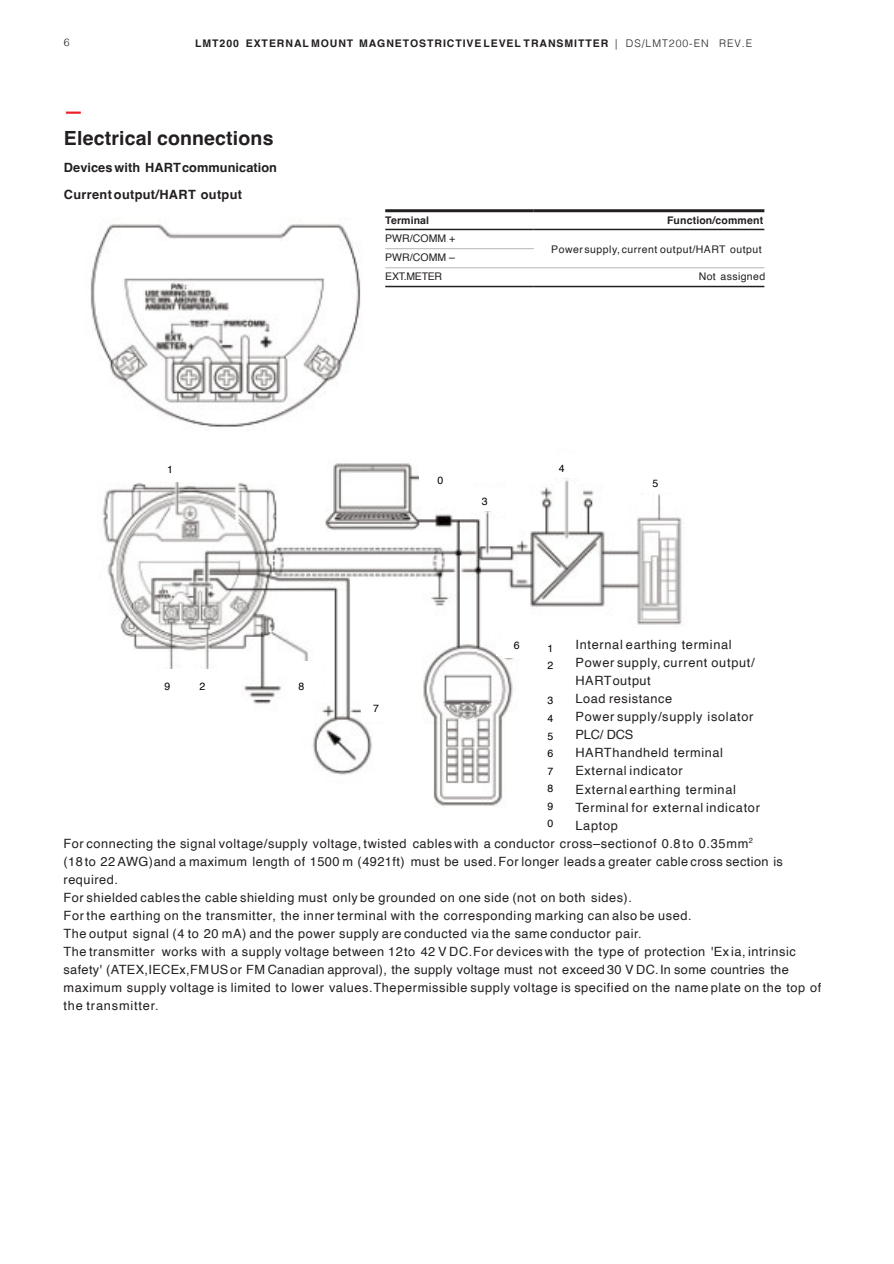
<style>
.page{position:relative;width:894px;height:1264px;background:#fff}
.page>*{position:absolute;margin:0;border:0;box-sizing:border-box;transform-origin:0 0}
.t1{font:700 19.5px "Helvetica";letter-spacing:.01em;color:#231f20}
.t2{font:700 19.5px "Helvetica";color:#ed1c29}
.t3{font:12.75px/18px "Helvetica";letter-spacing:.045em;color:#231f20}
.t4{font:700 12.75px/27px "Helvetica";letter-spacing:.005em;color:#231f20}
.t5{font:700 10.5px "Helvetica";letter-spacing:.09em;color:#231f20}
.t6{font:10.5px "Helvetica";letter-spacing:.045em;color:#231f20}
.t7{font:10.5px/17.5px "Helvetica";color:#000003}
.t8{font:10.5px/19px "Helvetica";letter-spacing:-.025em;color:#231f20}
.t9{font:700 10.5px "Helvetica";letter-spacing:.015em;color:#231f20}
.t10{font:700 10.5px "Helvetica";letter-spacing:.01em;color:#231f20}
.t11{font:300 10.5px "Helvetica";color:#231f20}
.s1{font-weight:300}
.s2{font-weight:700}
</style>
<div class="page">
<img style="left:102px;top:463px;width:580px;height:343px">
<img style="left:90px;top:224px;width:271px;height:203px">
<svg style="left:385px;top:230px;width:379px;height:56px"></svg>
<hr style="left:385px;top:229px;width:148px;height:1px;background:#231f20">
<hr style="left:533px;top:229px;width:231px;height:1px;background:#231f20">
<hr style="left:385px;top:209px;width:148px;height:3px;background:#231f20">
<hr style="left:533px;top:209px;width:231px;height:3px;background:#231f20">
<hr style="left:385px;top:248px;width:148px;height:1px;background:#b2b4b6">
<hr style="left:385px;top:267px;width:148px;height:1px;background:#b2b4b6">
<hr style="left:533px;top:267px;width:231px;height:1px;background:#b2b4b6">
<hr style="left:385px;top:286px;width:148px;height:1px;background:#231f20">
<hr style="left:533px;top:286px;width:231px;height:1px;background:#231f20">
<div style="left:639px;top:470px;width:37px;height:22px;background:#fff"></div>
<div style="left:545px;top:455px;width:38px;height:22px;background:#fff"></div>
<div style="left:469px;top:488px;width:37px;height:22px;background:#fff"></div>
<div style="left:501px;top:627px;width:38px;height:30px;background:#fff"></div>
<div style="left:361px;top:689px;width:37px;height:32px;background:#fff"></div>
<div style="left:286px;top:661px;width:38px;height:29px;background:#fff"></div>
<div style="left:286px;top:668px;width:38px;height:30px;background:#fff"></div>
<div style="left:187px;top:668px;width:38px;height:30px;background:#fff"></div>
<div style="left:152px;top:668px;width:38px;height:30px;background:#fff"></div>
<div style="left:155px;top:451px;width:37px;height:30px;background:#fff"></div>
<div style="left:541px;top:622px;width:31px;height:210px;background:#fff"></div>
<div style="left:419px;top:457px;width:48px;height:41px;background:#fff"></div>
<div style="left:496px;top:638px;width:9px;height:17px;background:#fff"></div>
<p class="t11" style="left:64px;top:38px;width:7px">6</p>
<p class="t5" style="left:195px;top:39px;width:558px">LMT200 EXTERNAL MOUNT MAGNETOSTRICTIVE LEVEL TRANSMITTER <span class="s1">| DS/LMT200-EN REV.E</span></p>
<h1 class="t2" style="left:64px;top:103px;width:21px">—</h1>
<h1 class="t1" style="left:64px;top:130px;width:211px">Electrical connections</h1>
<p class="t4" style="left:64px;top:155px;width:214px">Devices with HART communication<br>Current output/HART output</p>
<p class="t10" style="left:385px;top:216px;width:45px">Terminal</p>
<p class="t9" style="left:666px;top:216px;width:98px">Function/comment</p>
<p class="t6" style="left:385px;top:234px;width:72px">PWR/COMM +</p>
<p class="t6" style="left:551px;top:245px;width:212px">Power supply, current output/HART output</p>
<p class="t8" style="left:385px;top:248px;width:71px">PWR/COMM –<br>EXT.METER</p>
<p class="t6" style="left:698px;top:272px;width:68px">Not assigned</p>
<p class="t7" style="left:167px;top:460px;width:7px">1</p>
<p class="t7" style="left:164px;top:677px;width:7px">9</p>
<p class="t7" style="left:199px;top:677px;width:7px">2</p>
<p class="t7" style="left:298px;top:677px;width:7px">8</p>
<p class="t7" style="left:373px;top:699px;width:7px">7</p>
<p class="t7" style="left:437px;top:472px;width:7px">0</p>
<p class="t7" style="left:482px;top:493px;width:7px">3</p>
<p class="t7" style="left:558px;top:460px;width:7px">4</p>
<p class="t7" style="left:652px;top:475px;width:7px">5</p>
<p class="t7" style="left:513px;top:636px;width:7px">6</p>
<p class="t3" style="left:554px;top:636px;width:179px"><span class="s2">1</span> Internal earthing terminal</p>
<p class="t3" style="left:554px;top:654px;width:202px"><span class="s2">2</span> Power supply, current output/</p>
<p class="t3" style="left:575px;top:672px;width:77px">HART output</p>
<p class="t3" style="left:554px;top:690px;width:119px"><span class="s2">3</span> Load resistance</p>
<p class="t3" style="left:554px;top:708px;width:201px"><span class="s2">4</span> Power supply/supply isolator</p>
<p class="t3" style="left:554px;top:726px;width:81px"><span class="s2">5</span> PLC/ DCS</p>
<p class="t3" style="left:554px;top:744px;width:170px"><span class="s2">6</span> HART handheld terminal</p>
<p class="t3" style="left:554px;top:762px;width:130px"><span class="s2">7</span> External indicator</p>
<p class="t3" style="left:554px;top:780px;width:183px"><span class="s2">8</span> External earthing terminal</p>
<p class="t3" style="left:554px;top:798px;width:207px"><span class="s2">9</span> Terminal for external indicator</p>
<p class="t3" style="left:554px;top:816px;width:65px"><span class="s2">10</span> Laptop</p>
<p class="t7" style="left:547px;top:639px;width:7px">1<br>2</p>
<p class="t7" style="left:547px;top:692px;width:7px;text-align:justify">3<br>4<br>5<br>6<br>7<br>8<br>9<br>0</p>
<p class="t3" style="left:64px;top:834px;width:758px">For connecting the signal voltage/supply voltage, twisted cables with a conductor cross–section of 0.8 to 0.35 mm<sup>2<br></sup>(18 to 22 AWG )and a maximum length of 1500 m (4921ft) must be used. For longer leads a greater cable cross section is required.<br>For shielded cables the cable shielding must only be grounded on one side (not on both sides).<br>For the earthing on the transmitter, the inner terminal with the corresponding marking can also be used.<br>The output signal (4 to 20 mA) and the power supply are conducted via the same conductor pair.<br>The transmitter works with a supply voltage between 12 to 42 V DC. For devices with the type of protection 'Ex ia, intrinsic safety' (ATEX, IECEx, FM US or FM Canadian approval), the supply voltage must not exceed 30 V DC. In some countries the maximum supply voltage is limited to lower values. The permissible supply voltage is specified on the name plate on the top of the transmitter.</p>
</div>
